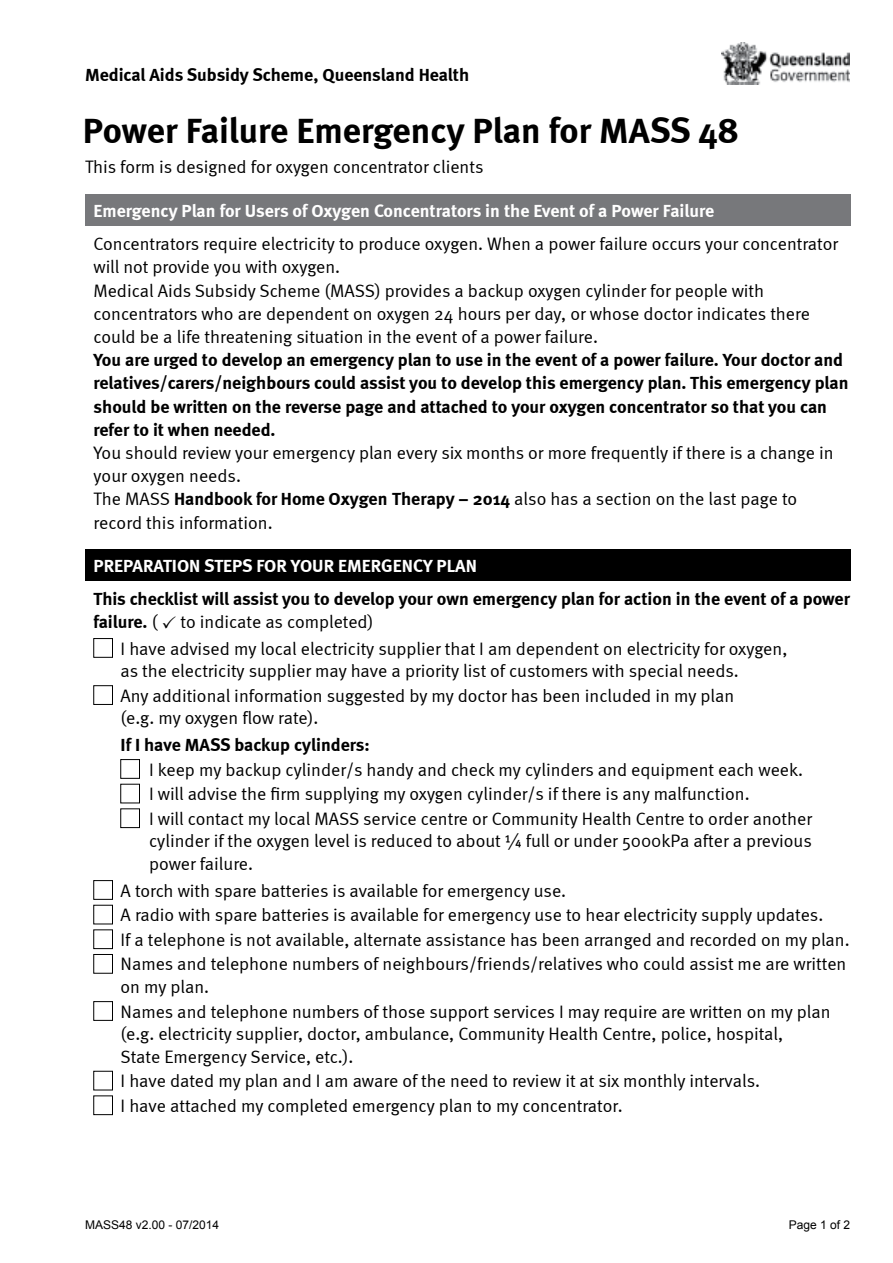
<style>
.page{position:relative;width:893px;height:1263px;background:#fff}
.page>*{position:absolute;margin:0;border:0;box-sizing:border-box;transform-origin:0 0}
.t1{font:700 36px "Meta";color:#000}
.t2{font:18px/24.6px "Meta Normal";color:#000}
.t3{font:700 18px/23.2px "Meta";color:#000}
.t4{font:700 18px "Meta";color:#fff}
.t5{font:12px "Arial";color:#000}
.s1{font-family:"Meta";font-weight:700}
.s2{font-family:"Meta Normal";font-weight:400}
</style>
<div class="page">
<img style="left:722px;top:43px;width:127px;height:41px">
<div style="left:85px;top:195px;width:765px;height:31px;background:#77787b"></div>
<div style="left:85px;top:549px;width:765px;height:32px;background:#000"></div>
<div style="left:94px;top:638px;width:19px;height:19px;border:1px solid #000"></div>
<div style="left:94px;top:685px;width:19px;height:20px;border:1px solid #000"></div>
<div style="left:121px;top:759px;width:19px;height:19px;border:1px solid #000"></div>
<div style="left:121px;top:809px;width:19px;height:19px;border:1px solid #000"></div>
<div style="left:94px;top:880px;width:19px;height:19px;border:1px solid #000"></div>
<div style="left:94px;top:930px;width:19px;height:19px;border:1px solid #000"></div>
<div style="left:94px;top:954px;width:19px;height:19px;border:1px solid #000"></div>
<div style="left:94px;top:1001px;width:19px;height:19px;border:1px solid #000"></div>
<div style="left:94px;top:1096px;width:19px;height:19px;border:1px solid #000"></div>
<p class="t3" style="left:85px;top:63px;width:386px">Medical Aids Subsidy Scheme, Queensland Health</p>
<h1 class="t1" style="left:83px;top:109px;width:658px">Power Failure Emergency Plan for MASS 48</h1>
<p class="t2" style="left:85px;top:154px;width:400px">This form is designed for oxygen concentrator clients</p>
<p class="t4" style="left:94px;top:200px;width:622px">Emergency Plan for Users of Oxygen Concentrators in the Event of a Power Failure</p>
<p class="t2" style="left:94px;top:232px;width:746px;line-height:23.2px">Concentrators require electricity to produce oxygen. When a power failure occurs your concentrator will not provide you with oxygen.<br>Medical Aids Subsidy Scheme (MASS) provides a backup oxygen cylinder for people with concentrators who are dependent on oxygen 24 hours per day, or whose doctor indicates there could be a life threatening situation in the event of a power failure.</p>
<p class="t3" style="left:94px;top:348px;width:756px">You are urged to develop an emergency plan to use in the event of a power failure. Your doctor and relatives/carers/neighbours could assist you to develop this emergency plan. This emergency plan should be written on the reverse page and attached to your oxygen concentrator so that you can refer to it when needed.</p>
<p class="t2" style="left:94px;top:441px;width:742px;line-height:23.2px">You should review your emergency plan every six months or more frequently if there is a change in your oxygen needs.<br>The MASS <span class="s1">Handbook for Home Oxygen Therapy – 2014</span> also has a section on the last page to record this information.</p>
<p class="t4" style="left:94px;top:555px;width:385px">PREPARATION STEPS FOR YOUR EMERGENCY PLAN</p>
<p class="t3" style="left:94px;top:587px;width:758px;line-height:22.5px">This checklist will assist you to develop your own emergency plan for action in the event of a power failure. <span class="s2">(</span></p>
<p class="t2" style="left:121px;top:608px;width:668px;line-height:26.7px;text-indent:60px">to indicate as completed)<br>I have advised my local electricity supplier that I am dependent on electricity for oxygen,</p>
<p class="t2" style="left:121px;top:658px;width:620px">as the electricity supplier may have a priority list of customers with special needs.<br>Any additional information suggested by my doctor has been included in my plan</p>
<p class="t2" style="left:121px;top:705px;width:199px">(e.g. my oxygen flow rate).</p>
<p class="t3" style="left:121px;top:733px;width:251px">If I have MASS backup cylinders:</p>
<p class="t2" style="left:149px;top:757px;width:664px">I keep my backup cylinder/s handy and check my cylinders and equipment each week.<br>I will advise the firm supplying my oxygen cylinder/s if there is any malfunction.<br>I will contact my local MASS service centre or Community Health Centre to order another</p>
<p class="t2" style="left:149px;top:829px;width:664px;line-height:22.5px">cylinder if the oxygen level is reduced to about ¼ full or under 5000kPa after a previous power failure.</p>
<p class="t2" style="left:121px;top:878px;width:730px">A torch with spare batteries is available for emergency use.<br>A radio with spare batteries is available for emergency use to hear electricity supply updates.<br>If a telephone is not available, alternate assistance has been arranged and recorded on my plan.<br>Names and telephone numbers of neighbours/friends/relatives who could assist me are written</p>
<p class="t2" style="left:121px;top:974px;width:711px">on my plan.<br>Names and telephone numbers of those support services I may require are written on my plan</p>
<p class="t2" style="left:121px;top:1022px;width:664px;line-height:22.5px">(e.g. electricity supplier, doctor, ambulance, Community Health Centre, police, hospital,<br>State Emergency Service, etc.).</p>
<p class="t2" style="left:121px;top:1068px;width:641px">I have dated my plan and I am aware of the need to review it at six monthly intervals.<br>I have attached my completed emergency plan to my concentrator.</p>
<p class="t5" style="left:789px;top:1217px;width:63px">Page 1 of 2</p>
</div>
